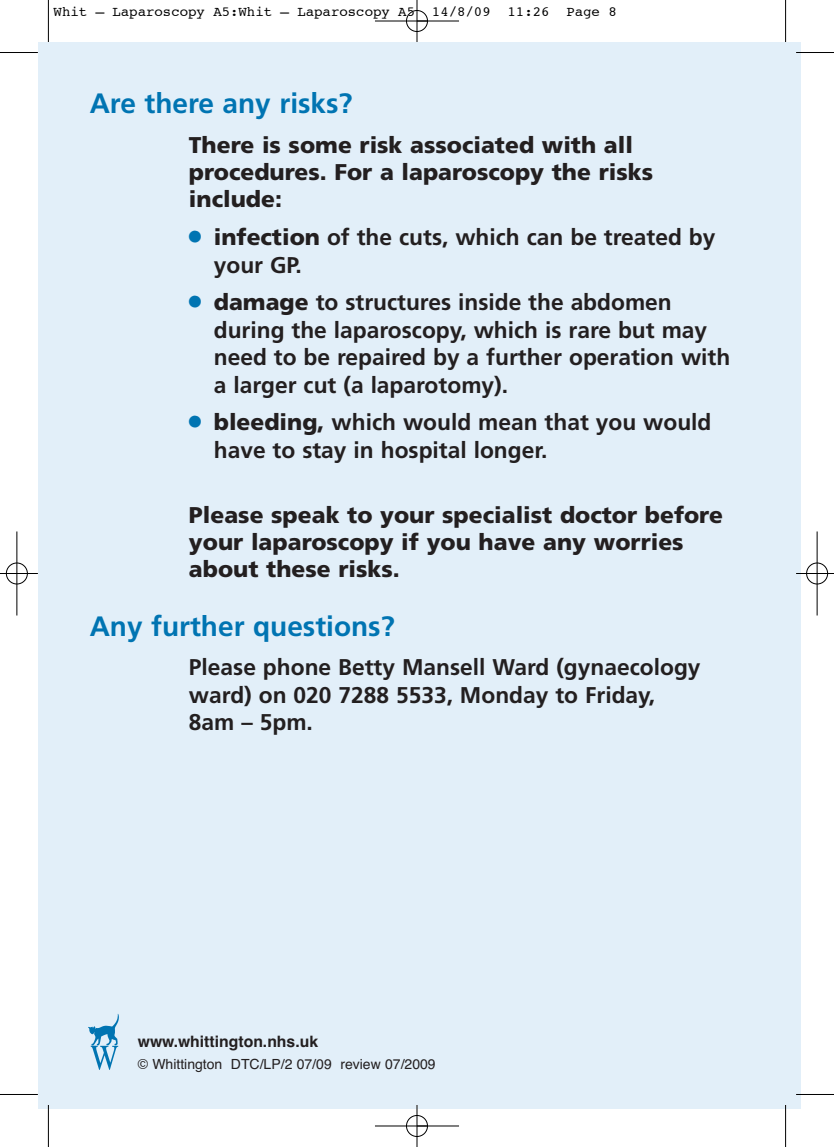
<style>
.page{position:relative;width:834px;height:1147px;background:#fff}
.page>*{position:absolute;margin:0;border:0;box-sizing:border-box;transform-origin:0 0}
.t1{font:700 28px "Frutiger";color:#0074b2}
.t2{font:700 22.75px/27.7px "Frutiger";color:#231f20}
.t3{font:900 22.75px/27.3px "Frutiger";color:#231f20}
.t4{font:700 15.75px "Helvetica";color:#231f20}
.t5{font:14px "Courier";color:#000}
.t6{font:14px "Helvetica";color:#231f20}
.s1{color:#0074b2}
.s2{font-weight:900}
</style>
<div class="page">
<div style="left:38px;top:43px;width:762px;height:1066px;background:#e2eff9"></div>
<img style="left:88px;top:1014px;width:31px;height:56px">
<hr style="left:48px;top:0;width:1px;height:42px;background:#000">
<hr style="left:0;top:52px;width:38px;height:1px;background:#000">
<hr style="left:785px;top:0;width:1px;height:42px;background:#000">
<hr style="left:796px;top:52px;width:37px;height:1px;background:#000">
<hr style="left:48px;top:1105px;width:1px;height:42px;background:#000">
<hr style="left:0;top:1094px;width:38px;height:1px;background:#000">
<hr style="left:785px;top:1105px;width:1px;height:42px;background:#000">
<hr style="left:796px;top:1094px;width:37px;height:1px;background:#000">
<div style="left:406px;top:10px;width:22px;height:22px;border:1px solid #fff;border-radius:50%"></div>
<div style="left:406px;top:1115px;width:22px;height:22px;border:1px solid #fff;border-radius:50%"></div>
<div style="left:6px;top:562px;width:22px;height:22px;border:1px solid #fff;border-radius:50%"></div>
<div style="left:806px;top:562px;width:21px;height:22px;border:1px solid #fff;border-radius:50%"></div>
<hr style="left:375px;top:21px;width:84px;height:1px;background:#000">
<hr style="left:375px;top:1125px;width:84px;height:1px;background:#000">
<hr style="left:17px;top:531px;width:1px;height:84px;background:#000">
<hr style="left:816px;top:531px;width:1px;height:84px;background:#000">
<hr style="left:416px;top:0;width:1px;height:42px;background:#000">
<hr style="left:416px;top:1105px;width:1px;height:42px;background:#000">
<hr style="left:0;top:573px;width:38px;height:1px;background:#000">
<hr style="left:796px;top:573px;width:37px;height:1px;background:#000">
<div style="left:406px;top:10px;width:21px;height:22px;border:1px solid #000;border-radius:50%"></div>
<div style="left:406px;top:1115px;width:21px;height:21px;border:1px solid #000;border-radius:50%"></div>
<div style="left:6px;top:563px;width:22px;height:21px;border:1px solid #000;border-radius:50%"></div>
<div style="left:806px;top:563px;width:21px;height:21px;border:1px solid #000;border-radius:50%"></div>
<p class="t5" style="left:54px;top:5px;width:564px">Whit – Laparoscopy A5:Whit – Laparoscopy A5 14/8/09 11:26 Page 8</p>
<p class="t1" style="left:90px;top:92px;width:264px">Are there any risks?</p>
<p class="t3" style="left:189px;top:133px;width:465px">There is some risk associated with all procedures. For a laparoscopy the risks include:</p>
<p class="t2" style="left:214px;top:224px;width:503px;line-height:28.2px;text-indent:-25px"><span class="s1">●</span> <span class="s2">infection</span> of the cuts, which can be treated by your GP.</p>
<p class="t2" style="left:214px;top:290px;width:518px;text-indent:-25px"><span class="s1">●</span> <span class="s2">damage</span> to structures inside the abdomen during the laparoscopy, which is rare but may need to be repaired by a further operation with a larger cut (a laparotomy).</p>
<p class="t2" style="left:214px;top:410px;width:499px;line-height:28.2px;text-indent:-25px"><span class="s1">●</span> <span class="s2">bleeding,</span> which would mean that you would have to stay in hospital longer.</p>
<p class="t3" style="left:189px;top:503px;width:535px">Please speak to your specialist doctor before your laparoscopy if you have any worries about these risks.</p>
<p class="t1" style="left:90px;top:615px;width:306px">Any further questions?</p>
<p class="t2" style="left:189px;top:655px;width:513px">Please phone Betty Mansell Ward (gynaecology ward) on 020 7288 5533, Monday to Friday,<br>8am – 5pm.</p>
<p class="t4" style="left:138px;top:1035px;width:182px">www.whittington.nhs.uk</p>
<p class="t6" style="left:138px;top:1059px;width:299px">© Whittington DTC/LP/2 07/09 review 07/2009</p>
</div>
